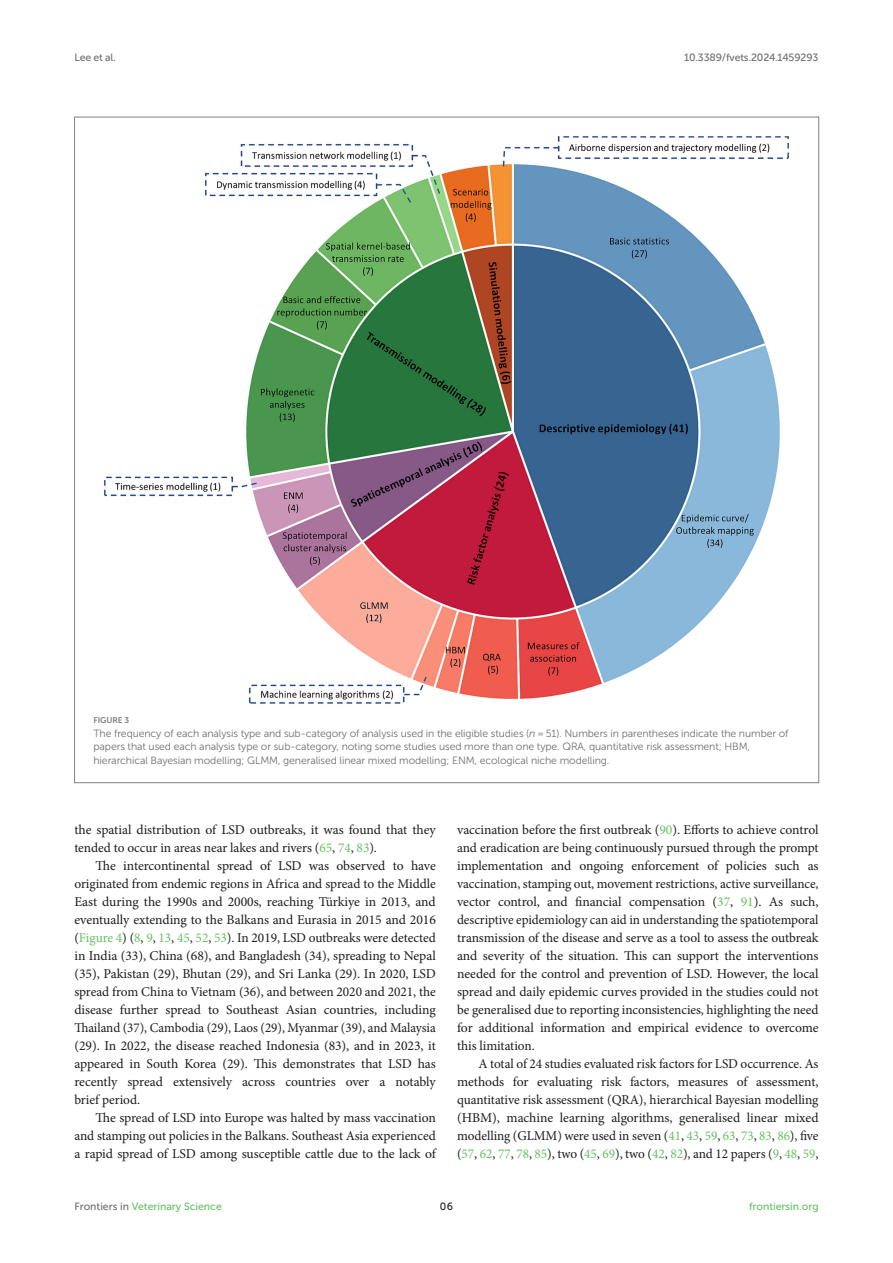
<style>
.page{position:relative;width:893px;height:1263px;background:#fff}
.page>*{position:absolute;margin:0;border:0;box-sizing:border-box;transform-origin:0 0}
.TEXT{font:13.5px/18px "Minion Pro";letter-spacing:-.005em;color:#1b1c1b;text-align:justify}
.TEXT_FLUSH{font:13.5px/18px "Minion Pro";letter-spacing:-.005em;color:#1b1c1b}
.FIG_LEG{font:10.5px/13.5px "Museo Sans 300";letter-spacing:-.01em;color:#706f70}
.t1{font:10.5px "Museo Sans 500";color:#65c161}
.t2{font:10.5px "Museo Sans 500";letter-spacing:-.015em;color:#706f70}
.t3{font:10.5px "Museo Sans 500";color:#1b1c1b}
.FIG_HD{font:8.25px "Museo Sans 700";letter-spacing:-.01em;color:#7e7f7f}
.s1{font-style:italic}
.s2{color:#65c161}
.s3{color:#706f70}
</style>
<div class="page">
<img style="left:104px;top:136px;width:686px;height:568px">
<p class="t2" style="left:74px;top:51px;width:43px">Lee et al.</p>
<p class="t2" style="left:684px;top:51px;width:136px">10.3389/fvets.2024.1459293</p>
<p class="FIG_HD" style="left:94px;top:716px;width:37px">FIGURE 3</p>
<p class="FIG_LEG" style="left:94px;top:726px;width:696px">The frequency of each analysis type and sub-category of analysis used in the eligible studies (<span class="s1">n</span> = 51). Numbers in parentheses indicate the number of papers that used each analysis type or sub-category, noting some studies used more than one type. QRA, quantitative risk assessment; HBM, hierarchical Bayesian modelling; GLMM, generalised linear mixed modelling; ENM, ecological niche modelling.</p>
<p class="TEXT_FLUSH" style="left:74px;top:821px;width:363px">the spatial distribution of LSD outbreaks, it was found that they tended to occur in areas near lakes and rivers (<span class="s2">65</span>, <span class="s2">74</span>, <span class="s2">83</span>).</p>
<p class="TEXT" style="left:74px;top:857px;width:363px;text-indent:21px">The intercontinental spread of LSD was observed to have originated from endemic regions in Africa and spread to the Middle East during the 1990s and 2000s, reaching Türkiye in 2013, and eventually extending to the Balkans and Eurasia in 2015 and 2016 (<span class="s2">Figure 4</span>) (<span class="s2">8</span>, <span class="s2">9</span>, <span class="s2">13</span>, <span class="s2">45</span>, <span class="s2">52</span>, <span class="s2">53</span>). In 2019, LSD outbreaks were detected in India (33), China (68), and Bangladesh (34), spreading to Nepal (35), Pakistan (29), Bhutan (29), and Sri Lanka (29). In 2020, LSD spread from China to Vietnam (36), and between 2020 and 2021, the disease further spread to Southeast Asian countries, including Thailand (37), Cambodia (29), Laos (29), Myanmar (39), and Malaysia (29). In 2022, the disease reached Indonesia (83), and in 2023, it appeared in South Korea (29). This demonstrates that LSD has recently spread extensively across countries over a notably brief period.</p>
<p class="TEXT" style="left:74px;top:1109px;width:363px;text-indent:21px">The spread of LSD into Europe was halted by mass vaccination and stamping out policies in the Balkans. Southeast Asia experienced a rapid spread of LSD among susceptible cattle due to the lack of</p>
<p class="TEXT" style="left:457px;top:821px;width:363px">vaccination before the first outbreak (<span class="s2">90</span>). Efforts to achieve control and eradication are being continuously pursued through the prompt implementation and ongoing enforcement of policies such as vaccination, stamping out, movement restrictions, active surveillance, vector control, and financial compensation (<span class="s2">37</span>, <span class="s2">91</span>). As such, descriptive epidemiology can aid in understanding the spatiotemporal transmission of the disease and serve as a tool to assess the outbreak and severity of the situation. This can support the interventions needed for the control and prevention of LSD. However, the local spread and daily epidemic curves provided in the studies could not be generalised due to reporting inconsistencies, highlighting the need for additional information and empirical evidence to overcome this limitation.</p>
<p class="TEXT" style="left:457px;top:1055px;width:363px;text-indent:21px">A total of 24 studies evaluated risk factors for LSD occurrence. As methods for evaluating risk factors, measures of assessment, quantitative risk assessment (QRA), hierarchical Bayesian modelling (HBM), machine learning algorithms, generalised linear mixed modelling (GLMM) were used in seven (<span class="s2">41</span>, <span class="s2">43</span>, <span class="s2">59</span>, <span class="s2">63</span>, <span class="s2">73</span>, <span class="s2">83</span>, <span class="s2">86</span>), five (<span class="s2">57</span>, <span class="s2">62</span>, <span class="s2">77</span>, <span class="s2">78</span>, <span class="s2">85</span>), two (<span class="s2">45</span>, <span class="s2">69</span>), two (<span class="s2">42</span>, <span class="s2">82</span>), and 12 papers (<span class="s2">9</span>, <span class="s2">48</span>, <span class="s2">59</span>,</p>
<p class="t1" style="left:74px;top:1200px;width:149px"><span class="s3">Frontiers in</span> Veterinary Science</p>
<p class="t3" style="left:440px;top:1200px;width:15px">06</p>
<p class="t1" style="left:749px;top:1200px;width:71px">frontiersin.org</p>
</div>
